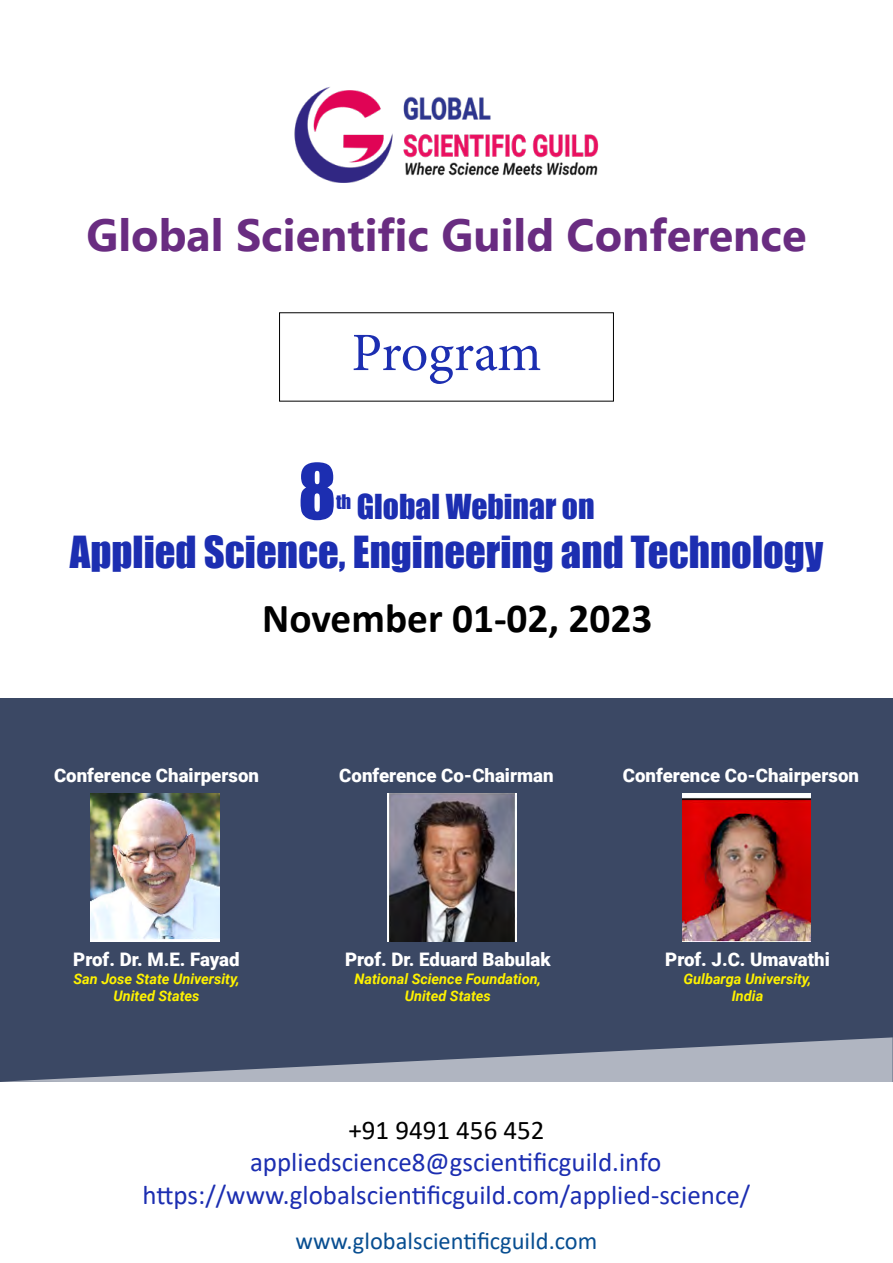
<style>
.page{position:relative;width:893px;height:1263px;background:#fff}
.page>*{position:absolute;margin:0;border:0;box-sizing:border-box;transform-origin:0 0}
.t1{font:70.65px "Impact";color:#1c2eb1}
.t2{font:54px "Minion Pro";letter-spacing:-.005em;color:#1c2eb1}
.t3{font:700 45px "Gadugi";color:#692c81}
.t4{font:700 41.4px "Calibri";color:#000}
.t5{font:40.65px "Impact";color:#1c2eb1}
.t6{font:31.65px "Impact";color:#1c2eb1}
.t7{font:27px/32.4px "Calibri";color:#1c2eb1}
.t8{font:27px "Calibri";color:#000}
.t9{font:24.45px "Calibri";color:#084e91}
.t10{font:900 18.6px "Roboto";color:#fff}
.t11{font:italic 700 14.55px/17.4px "Roboto";color:#fff200;text-align:center}
</style>
<div class="page">
<img style="left:294px;top:86px;width:305px;height:97px">
<div style="left:0;top:698px;width:893px;height:383px;background:#3b4864"></div>
<svg style="left:0;top:1037px;width:893px;height:45px"></svg>
<img style="left:91px;top:794px;width:129px;height:147px">
<img style="left:388px;top:794px;width:128px;height:147px">
<img style="left:682px;top:794px;width:129px;height:147px">
<h3 class="t3" style="left:86px;top:208px;width:721px">Global Scientific Guild Conference</h3>
<h2 class="t2" style="left:351px;top:317px;width:191px">Program</h2>
<h1 class="t1" style="left:298px;top:437px;width:39px">8</h1>
<h3 class="t6" style="left:336px;top:482px;width:260px"><sup>th</sup> Global Webinar on</h3>
<h3 class="t5" style="left:70px;top:520px;width:755px">Applied Science, Engineering and Technology</h3>
<h3 class="t4" style="left:262px;top:589px;width:392px">November 01-02, 2023</h3>
<p class="t10" style="left:54px;top:763px;width:206px">Conference Chairperson</p>
<p class="t10" style="left:73px;top:947px;width:168px">Prof. Dr. M.E. Fayad</p>
<p class="t11" style="left:74px;top:969px;width:167px">San Jose State University,<br>United States</p>
<p class="t10" style="left:339px;top:763px;width:216px">Conference Co-Chairman</p>
<p class="t10" style="left:623px;top:763px;width:238px">Conference Co-Chairperson</p>
<p class="t10" style="left:345px;top:947px;width:207px">Prof. Dr. Eduard Babulak</p>
<p class="t11" style="left:354px;top:969px;width:188px">National Science Foundation,<br>United States</p>
<p class="t10" style="left:665px;top:947px;width:166px">Prof. J.C. Umavathi</p>
<p class="t11" style="left:684px;top:969px;width:129px">Gulbarga University,<br>India</p>
<h3 class="t8" style="left:348px;top:1111px;width:198px">+91 9491 456 452</h3>
<h3 class="t7" style="left:143px;top:1145px;width:609px;text-indent:107px">appliedscience8@gscientificguild.info https://www.globalscientificguild.com/applied-science/</h3>
<h3 class="t9" style="left:295px;top:1224px;width:303px">www.globalscientificguild.com</h3>
</div>
